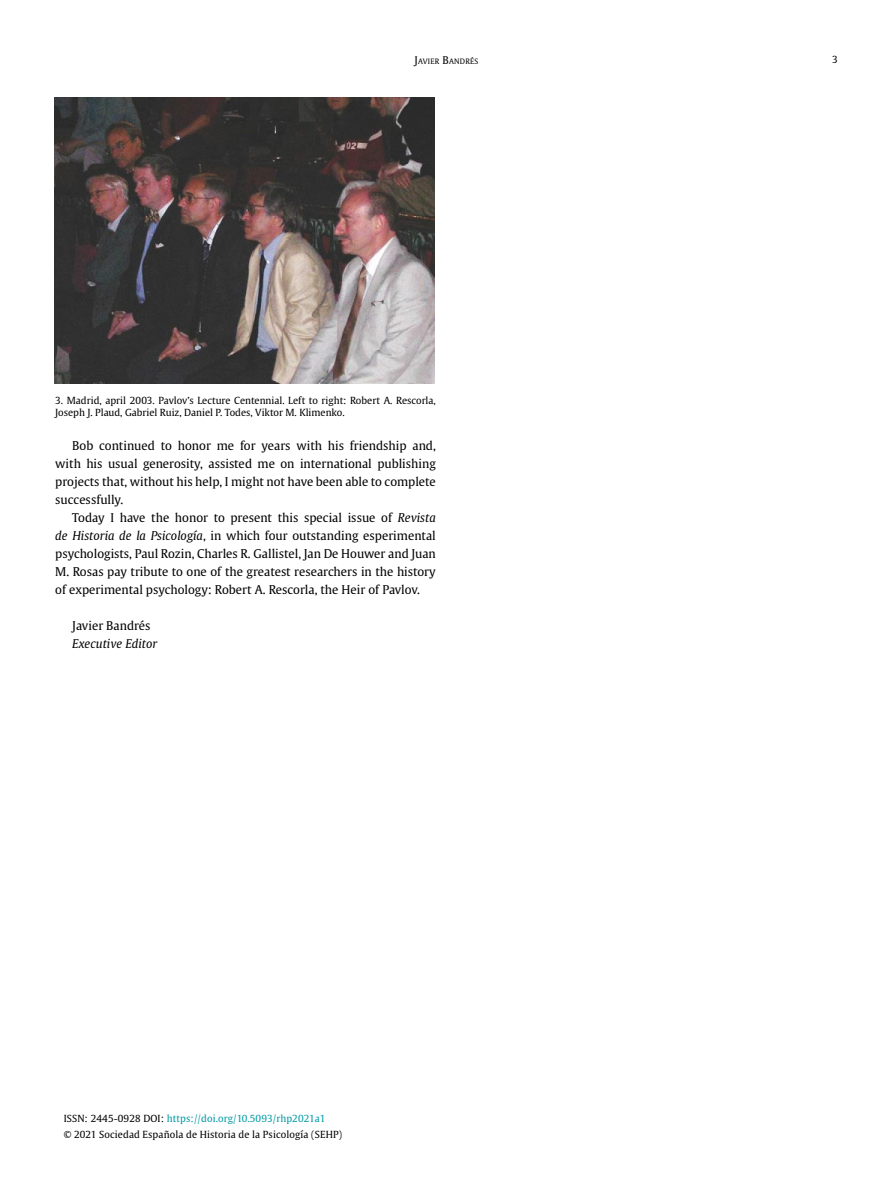
<style>
.page{position:relative;width:893px;height:1191px;background:#fff}
.page>*{position:absolute;margin:0;border:0;box-sizing:border-box;transform-origin:0 0}
.t1{font:12px/18px "Gulliver";color:#000;text-align:justify}
.t2{font:italic 12px "Gulliver";color:#000}
.t3{font:9.75px/15.6px "Gulliver";color:#000}
.t4{font:7.35px "Gulliver";letter-spacing:.035em;color:#000}
.s1{font-size:10.5px}
.s2{font-style:italic}
.s3{color:#009aa6}
</style>
<div class="page">
<img style="left:54px;top:98px;width:381px;height:285px">
<p class="t4" style="left:414px;top:56px;width:65px"><span class="s1">J</span>AVIER <span class="s1">B</span>ANDRÉS</p>
<p class="t3" style="left:832px;top:52px;width:7px">3</p>
<p class="t3" style="left:55px;top:394px;width:382px;line-height:11.7px">3. Madrid, april 2003. Pavlov’s Lecture Centennial. Left to right: Robert A. Rescorla,<br>Joseph J. Plaud, Gabriel Ruiz, Daniel P. Todes, Viktor M. Klimenko.</p>
<p class="t1" style="left:55px;top:437px;width:382px;text-indent:17px">Bob continued to honor me for years with his friendship and, with his usual generosity, assisted me on international publishing projects that, without his help, I might not have been able to complete successfully.</p>
<p class="t1" style="left:55px;top:509px;width:382px;text-indent:17px">Today I have the honor to present this special issue of <span class="s2">Revista de Historia de la Psicología</span>, in which four outstanding esperimental psychologists, Paul Rozin, Charles R. Gallistel, Jan De Houwer and Juan M. Rosas pay tribute to one of the greatest researchers in the history of experimental psychology: Robert A. Rescorla, the Heir of Pavlov.</p>
<p class="t1" style="left:72px;top:617px;width:80px">Javier Bandrés</p>
<p class="t2" style="left:72px;top:636px;width:87px">Executive Editor</p>
<p class="t3" style="left:64px;top:1110px;width:280px">ISSN: 2445-0928 DOI: <span class="s3">https://doi.org/10.5093/rhp2021a1<br></span>© 2021 Sociedad Española de Historia de la Psicología (SEHP)</p>
</div>
